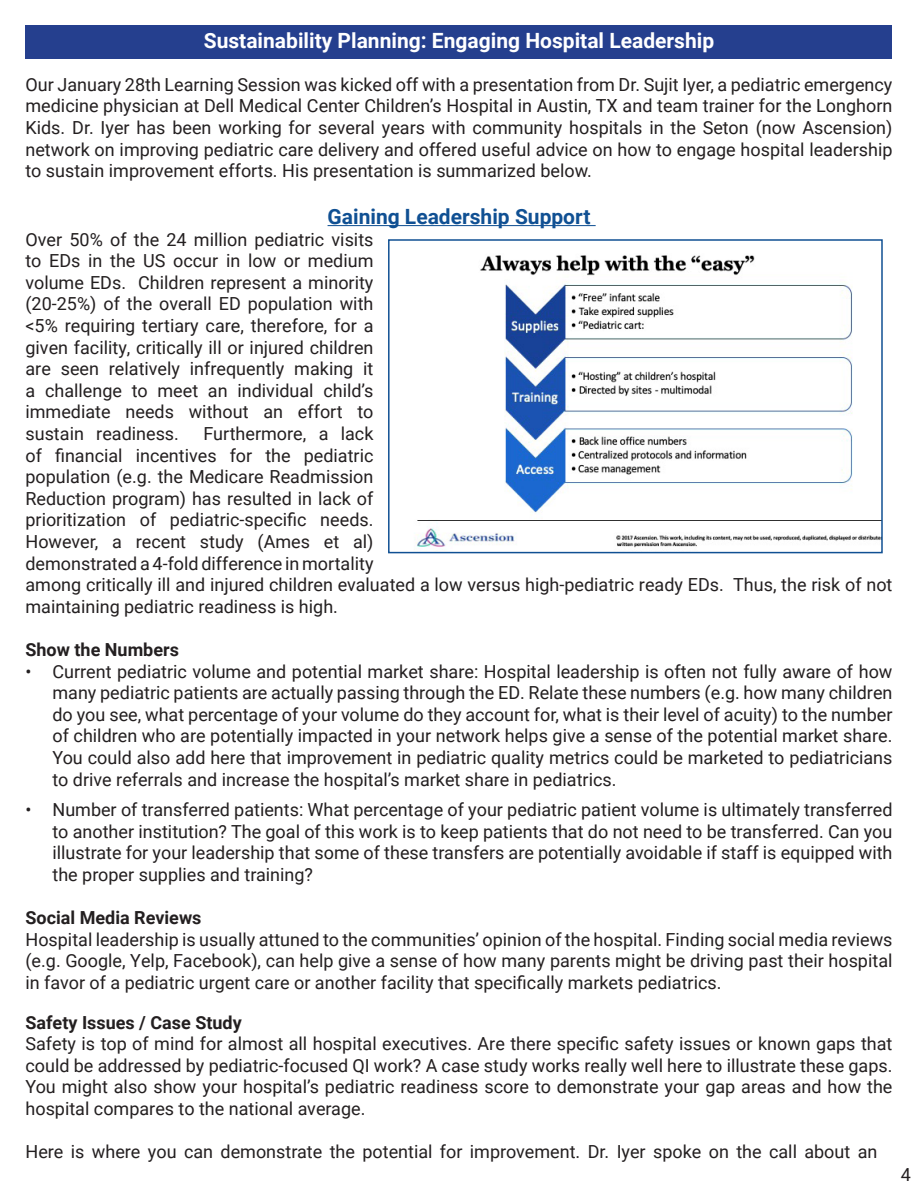
<style>
.page{position:relative;width:918px;height:1188px;background:#fff}
.page>*{position:absolute;margin:0;border:0;box-sizing:border-box;transform-origin:0 0}
.t1{font:700 21px "Roboto";color:#fff}
.t2{font:700 21px "Roboto";color:#105093}
.t3{font:18px/21.6px "Roboto";color:#231f20;text-align:justify}
.t4{font:700 18px "Roboto";color:#231f20}
</style>
<div class="page">
<div style="left:26px;top:26px;width:866px;height:33px;background:#253f8e"></div>
<hr style="left:328px;top:225px;width:268px;height:1px;background:#105093">
<img style="left:415px;top:255px;width:465px;height:293px">
<div style="left:388px;top:239px;width:495px;height:314px;border:2px solid #105093"></div>
<p class="t1" style="left:204px;top:25px;width:512px">Sustainability Planning: Engaging Hospital Leadership</p>
<p class="t3" style="left:26px;top:73px;width:869px">Our January 28th Learning Session was kicked off with a presentation from Dr. Sujit Iyer, a pediatric emergency medicine physician at Dell Medical Center Children’s Hospital in Austin, TX and team trainer for the Longhorn Kids. Dr. Iyer has been working for several years with community hospitals in the Seton (now Ascension) network on improving pediatric care delivery and offered useful advice on how to engage hospital leadership to sustain improvement efforts. His presentation is summarized below.</p>
<p class="t2" style="left:328px;top:202px;width:264px">Gaining Leadership Support</p>
<p class="t3" style="left:26px;top:228px;width:350px">Over 50% of the 24 million pediatric visits to EDs in the US occur in low or medium volume EDs. Children represent a minority (20-25%) of the overall ED population with &lt;5% requiring tertiary care, therefore, for a given facility, critically ill or injured children are seen relatively infrequently making it a challenge to meet an individual child’s immediate needs without an effort to sustain readiness.</p>
<p class="t3" style="left:26px;top:422px;width:869px;text-align:left;text-indent:178px">Furthermore, a lack<br>of financial incentives for the pediatric<br>population (e.g. the Medicare Readmission<br>Reduction program) has resulted in lack of<br>prioritization of pediatric-specific needs.<br>However, a recent study (Ames et al)<br>demonstrated a 4-fold difference in mortality<br>among critically ill and injured children evaluated a low versus high-pediatric ready EDs. Thus, the risk of not maintaining pediatric readiness is high.</p>
<p class="t4" style="left:26px;top:637px;width:155px">Show the Numbers</p>
<p class="t3" style="left:52px;top:660px;width:842px;text-indent:-27px">• Current pediatric volume and potential market share: Hospital leadership is often not fully aware of how many pediatric patients are actually passing through the ED. Relate these numbers (e.g. how many children do you see, what percentage of your volume do they account for, what is their level of acuity) to the number of children who are potentially impacted in your network helps give a sense of the potential market share.<br>You could also add here that improvement in pediatric quality metrics could be marketed to pediatricians to drive referrals and increase the hospital’s market share in pediatrics.</p>
<p class="t3" style="left:52px;top:798px;width:842px;text-indent:-27px">• Number of transferred patients: What percentage of your pediatric patient volume is ultimately transferred to another institution? The goal of this work is to keep patients that do not need to be transferred. Can you illustrate for your leadership that some of these transfers are potentially avoidable if staff is equipped with the proper supplies and training?</p>
<p class="t4" style="left:26px;top:905px;width:178px">Social Media Reviews</p>
<p class="t3" style="left:26px;top:928px;width:869px">Hospital leadership is usually attuned to the communities’ opinion of the hospital. Finding social media reviews (e.g. Google, Yelp, Facebook), can help give a sense of how many parents might be driving past their hospital in favor of a pediatric urgent care or another facility that specifically markets pediatrics.</p>
<p class="t4" style="left:26px;top:1010px;width:218px">Safety Issues / Case Study</p>
<p class="t3" style="left:26px;top:1032px;width:869px">Safety is top of mind for almost all hospital executives. Are there specific safety issues or known gaps that could be addressed by pediatric-focused QI work? A case study works really well here to illustrate these gaps.<br>You might also show your hospital’s pediatric readiness score to demonstrate your gap areas and how the hospital compares to the national average.</p>
<p class="t3" style="left:26px;top:1140px;width:854px">Here is where you can demonstrate the potential for improvement. Dr. Iyer spoke on the call about an</p>
<p class="t3" style="left:901px;top:1163px;width:12px">4</p>
</div>
